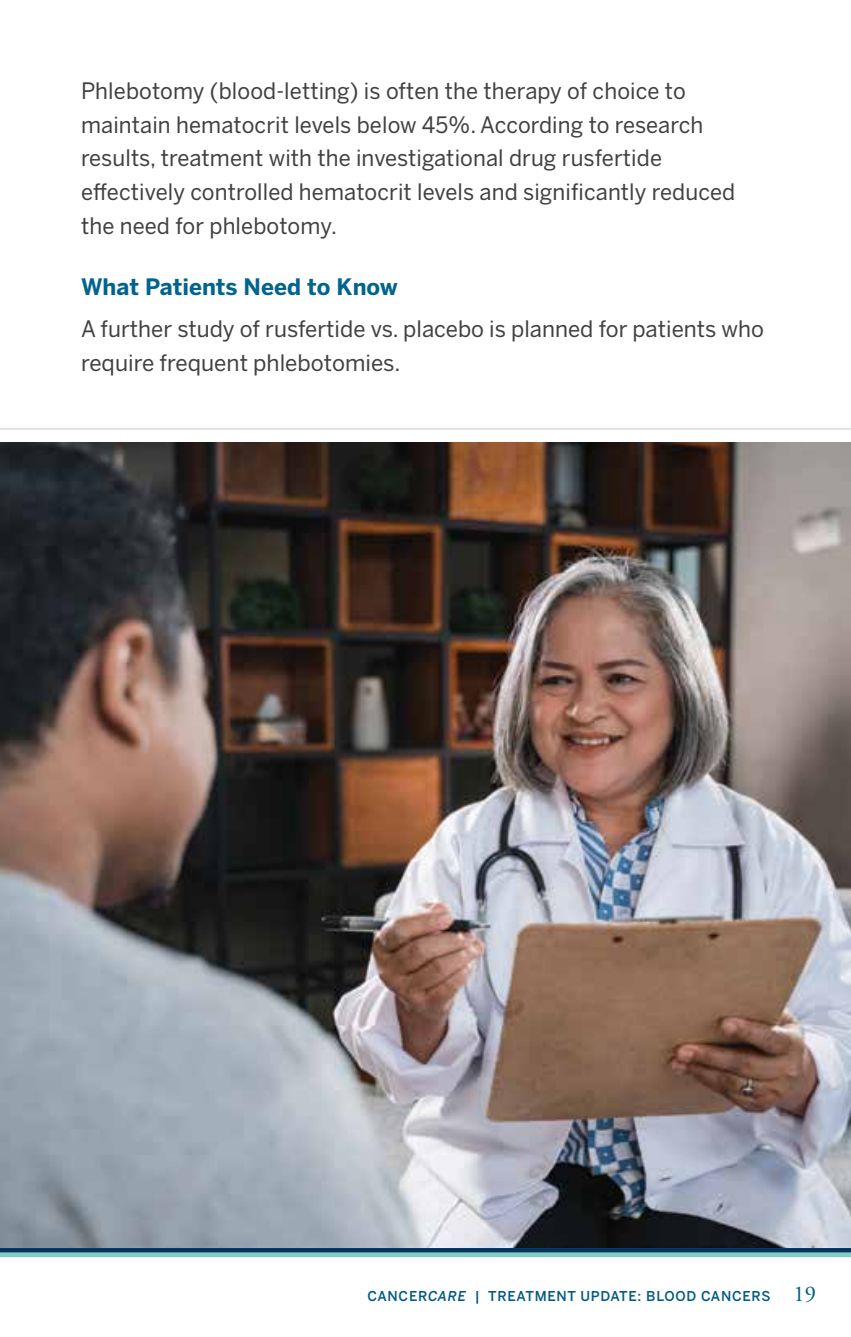
<style>
.page{position:relative;width:851px;height:1337px;background:#fff}
.page>*{position:absolute;margin:0;border:0;box-sizing:border-box;transform-origin:0 0}
.t1{font:22.5px/33.8px "Benton Sans";letter-spacing:.005em;color:#414042}
.t2{font:700 22.5px "Benton Sans";color:#00648e}
.t3{font:500 13.5px "Benton Sans";letter-spacing:.05em;color:#005a84}
.s1{font-style:italic}
.s2{font-family:"Adobe Garamond Pro";font-weight:400;font-size:22.5px}
</style>
<div class="page">
<div style="left:0;top:1252px;width:850px;height:5px;background:#82cec1"></div>
<hr style="left:0;top:1248px;width:850px;height:4px;background:#00355f">
<img style="left:0;top:442px;width:850px;height:805px">
<hr style="left:0;top:428px;width:850px;height:1px;background:#c7c8ca">
<p class="t1" style="left:81px;top:73px;width:655px">Phlebotomy (blood-letting) is often the therapy of choice to maintain hematocrit levels below 45%. According to research results, treatment with the investigational drug rusfertide effectively controlled hematocrit levels and significantly reduced the need for phlebotomy.</p>
<p class="t2" style="left:81px;top:273px;width:318px">What Patients Need to Know</p>
<p class="t1" style="left:81px;top:312px;width:684px">A further study of rusfertide vs. placebo is planned for patients who require frequent phlebotomies.</p>
<p class="t3" style="left:367px;top:1287px;width:450px">CANCER<span class="s1">CARE</span> | TREATMENT UPDATE: BLOOD CANCERS <span class="s2">19</span></p>
</div>
